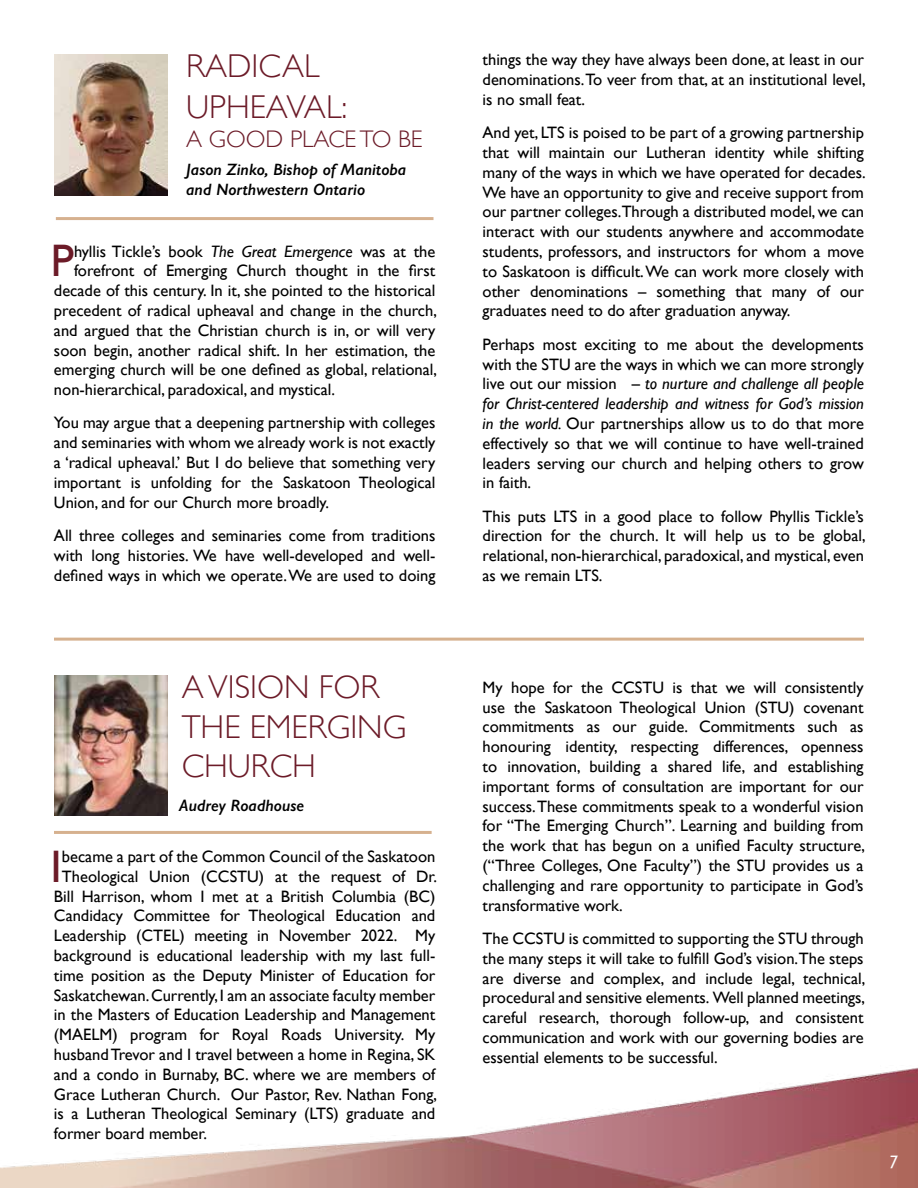
<style>
.page{position:relative;width:918px;height:1188px;background:#fff}
.page>*{position:absolute;margin:0;border:0;box-sizing:border-box;transform-origin:0 0}
.t1{font:45.6px "Gill Sans";color:#6c1b28}
.t2{font:300 33px/39.6px "Gill Sans";color:#6c1b28}
.t3{font:300 24px "Gill Sans";color:#6c1b28}
.t4{font:italic 18px "Gill Sans";color:#fff}
.t5{font:16.5px/19.8px "Gill Sans";color:#000;text-align:justify}
.t6{font:italic 600 16.5px/19.8px "Gill Sans";color:#000}
.s1{font-style:italic}
</style>
<div class="page">
<img style="left:0;top:1067px;width:918px;height:121px">
<img style="left:54px;top:675px;width:114px;height:141px">
<hr style="left:56px;top:831px;width:374px;height:3px;background:#d6b18f">
<img style="left:54px;top:54px;width:114px;height:141px">
<hr style="left:57px;top:217px;width:375px;height:3px;background:#d6b18f">
<hr style="left:56px;top:638px;width:806px;height:3px;background:#d6b18f">
<h2 class="t2" style="left:186px;top:44px;width:163px;line-height:41.4px">RADICAL<br>UPHEAVAL:</h2>
<h3 class="t3" style="left:186px;top:120px;width:238px">A GOOD PLACE TO BE</h3>
<p class="t6" style="left:186px;top:160px;width:222px">Jason Zinko, Bishop of Manitoba and Northwestern Ontario</p>
<h1 class="t1" style="left:51px;top:234px;width:25px">P</h1>
<p class="t5" style="left:74px;top:241px;width:363px">hyllis Tickle’s book <span class="s1">The Great Emergence</span> was at the</p>
<p class="t5" style="left:74px;top:261px;width:363px">forefront of Emerging Church thought in the first</p>
<p class="t5" style="left:54px;top:281px;width:383px">decade of this century. In it, she pointed to the historical</p>
<p class="t5" style="left:54px;top:300px;width:385px">precedent of radical upheaval and change in the church,</p>
<p class="t5" style="left:54px;top:320px;width:383px">and argued that the Christian church is in, or will very</p>
<p class="t5" style="left:54px;top:340px;width:383px">soon begin, another radical shift. In her estimation, the</p>
<p class="t5" style="left:54px;top:360px;width:385px">emerging church will be one defined as global, relational,</p>
<p class="t5" style="left:54px;top:380px;width:282px">non-hierarchical, paradoxical, and mystical.</p>
<p class="t5" style="left:54px;top:413px;width:383px">You may argue that a deepening partnership with colleges and seminaries with whom we already work is not exactly a ‘radical upheaval.’ But I do believe that something very important is unfolding for the Saskatoon Theological Union, and for our Church more broadly.</p>
<p class="t5" style="left:54px;top:525px;width:383px">All three colleges and seminaries come from traditions with long histories. We have well-developed and well&shy;defined ways in which we operate. We are used to doing</p>
<h2 class="t2" style="left:182px;top:666px;width:226px">A VISION FOR<br>THE EMERGING<br>CHURCH</h2>
<p class="t6" style="left:179px;top:796px;width:126px">Audrey Roadhouse</p>
<h1 class="t1" style="left:51px;top:839px;width:13px">I</h1>
<p class="t5" style="left:62px;top:846px;width:375px">became a part of the Common Council of the Saskatoon</p>
<p class="t5" style="left:62px;top:866px;width:377px">Theological Union (CCSTU) at the request of Dr.</p>
<p class="t5" style="left:54px;top:886px;width:383px">Bill Harrison, whom I met at a British Columbia (BC)</p>
<p class="t5" style="left:54px;top:906px;width:383px">Candidacy Committee for Theological Education and</p>
<p class="t5" style="left:54px;top:925px;width:383px">Leadership (CTEL) meeting in November 2022. My</p>
<p class="t5" style="left:54px;top:945px;width:383px">background is educational leadership with my last full-</p>
<p class="t5" style="left:54px;top:965px;width:383px">time position as the Deputy Minister of Education for</p>
<p class="t5" style="left:54px;top:985px;width:383px">Saskatchewan. Currently, I am an associate faculty member</p>
<p class="t5" style="left:54px;top:1005px;width:383px">in the Masters of Education Leadership and Management</p>
<p class="t5" style="left:54px;top:1024px;width:383px">(MAELM) program for Royal Roads University. My</p>
<p class="t5" style="left:54px;top:1044px;width:383px">husband Trevor and I travel between a home in Regina, SK</p>
<p class="t5" style="left:54px;top:1064px;width:383px">and a condo in Burnaby, BC. where we are members of</p>
<p class="t5" style="left:54px;top:1084px;width:385px">Grace Lutheran Church. Our Pastor, Rev. Nathan Fong,</p>
<p class="t5" style="left:54px;top:1104px;width:383px">is a Lutheran Theological Seminary (LTS) graduate and</p>
<p class="t5" style="left:54px;top:1123px;width:155px">former board member.</p>
<p class="t5" style="left:483px;top:50px;width:385px">things the way they have always been done, at least in our denominations. To veer from that, at an institutional level, is no small feat.</p>
<p class="t5" style="left:483px;top:123px;width:385px">And yet, LTS is poised to be part of a growing partnership that will maintain our Lutheran identity while shifting many of the ways in which we have operated for decades.<br>We have an opportunity to give and receive support from our partner colleges.Through a distributed model, we can interact with our students anywhere and accommodate students, professors, and instructors for whom a move to Saskatoon is difficult. We can work more closely with other denominations – something that many of our graduates need to do after graduation anyway.</p>
<p class="t5" style="left:483px;top:334px;width:383px">Perhaps most exciting to me about the developments with the STU are the ways in which we can more strongly live out our mission – <span class="s1">to nurture and challenge all people for Christ-centered leadership and witness for God’s mission in the world.</span> Our partnerships allow us to do that more effectively so that we will continue to have well-trained leaders serving our church and helping others to grow in faith.</p>
<p class="t5" style="left:483px;top:506px;width:385px">This puts LTS in a good place to follow Phyllis Tickle’s direction for the church. It will help us to be global, relational, non-hierarchical, paradoxical, and mystical, even as we remain LTS.</p>
<p class="t5" style="left:483px;top:677px;width:384px">My hope for the CCSTU is that we will consistently use the Saskatoon Theological Union (STU) covenant commitments as our guide. Commitments such as honouring identity, respecting differences, openness to innovation, building a shared life, and establishing important forms of consultation are important for our success. These commitments speak to a wonderful vision for “The Emerging Church”. Learning and building from the work that has begun on a unified Faculty structure, (“Three Colleges, One Faculty”) the STU provides us a challenging and rare opportunity to participate in God’s transformative work.</p>
<p class="t5" style="left:483px;top:928px;width:384px">The CCSTU is committed to supporting the STU through the many steps it will take to fulfill God’s vision.The steps are diverse and complex, and include legal, technical, procedural and sensitive elements. Well planned meetings, careful research, thorough follow-up, and consistent communication and work with our governing bodies are essential elements to be successful.</p>
<p class="t4" style="left:888px;top:1151px;width:11px">7</p>
</div>
